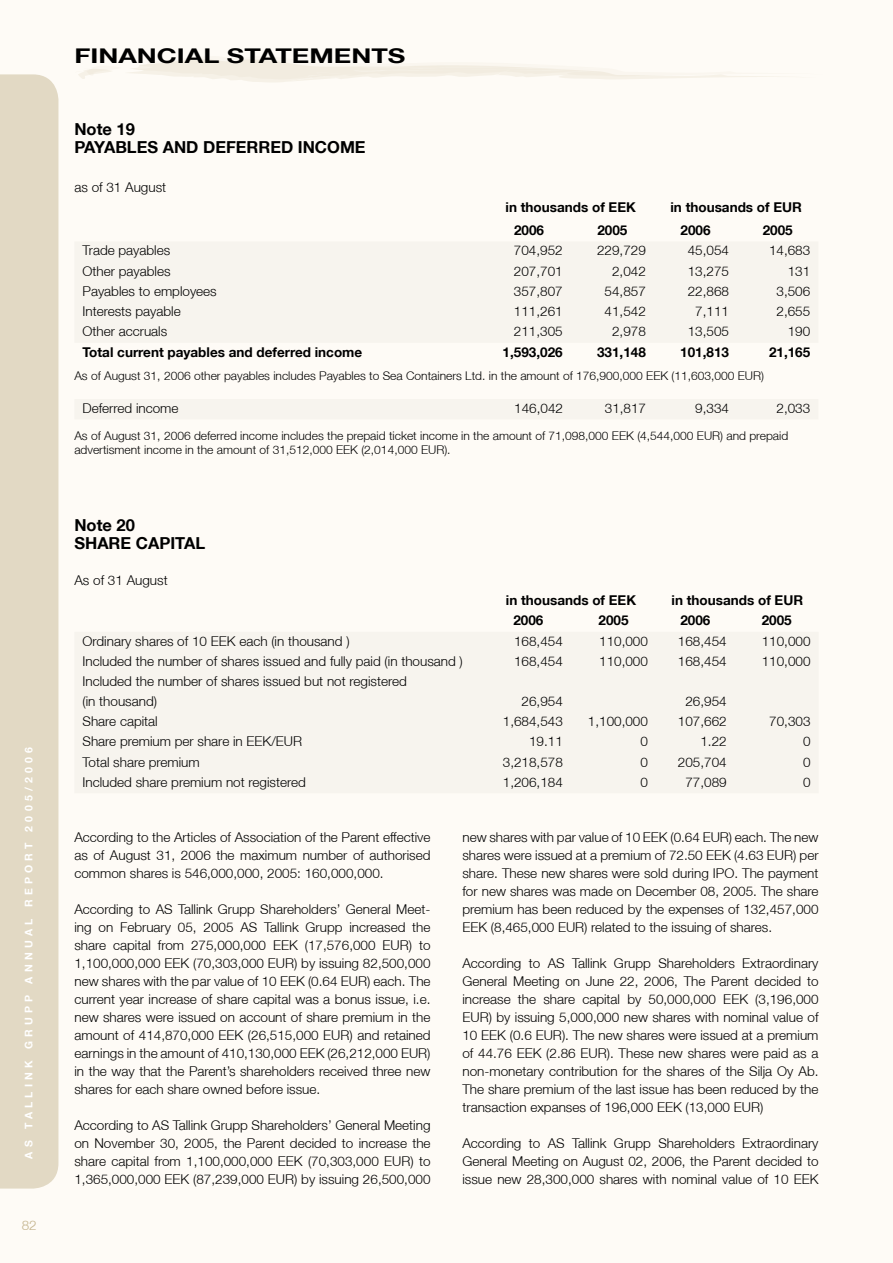
<style>
.page{position:relative;width:893px;height:1263px;background:#fefbf6}
.page>*{position:absolute;margin:0;border:0;box-sizing:border-box;transform-origin:0 0}
.t1{font:700 20.25px "Helvetica Neue LT";color:#000;scale:1.33 1}
.t2{font:700 16.5px/18px "Helvetica Neue LT";color:#000}
.t3{font:300 13.5px/18px "Helvetica Neue LT";color:#000;text-align:justify}
.t4{font:700 13.5px "Helvetica Neue LT";color:#000}
.t5{font:300 13.5px "Helvetica Neue LT";color:#c4b48d}
.t6{font:300 12px/13.5px "Helvetica Neue LT";color:#000}
.t7{font:700 10.5px "Helvetica Neue LT";letter-spacing:.4em;color:#fff}
</style>
<div class="page">
<div style="left:0;top:74px;width:58px;height:1114px;background:#e2d9c4"></div>
<hr style="left:892px;top:0;width:1px;height:1263px;background:#f7ad46">
<svg style="left:78px;top:59px;width:692px;height:23px"></svg>
<p class="t7" style="left:22px;top:1159px;width:413px;rotate:-90deg">AS TALLINK GRUPP ANNUAL REPORT 2005/2006</p>
<p class="t5" style="left:22px;top:1217px;width:17px">82</p>
<h1 class="t1" style="left:74px;top:43px;width:250px">FINANCIAL STATEMENTS</h1>
<p class="t2" style="left:74px;top:120px;width:293px">Note 19<br>PAYABLES AND DEFERRED INCOME</p>
<p class="t3" style="left:74px;top:178px;width:93px">as of 31 August</p>
<p class="t4" style="left:506px;top:198px;width:132px">in thousands of EEK</p>
<p class="t4" style="left:670px;top:198px;width:133px">in thousands of EUR</p>
<p class="t4" style="left:514px;top:222px;width:32px">2006</p>
<p class="t4" style="left:597px;top:222px;width:32px">2005</p>
<p class="t4" style="left:681px;top:222px;width:32px">2006</p>
<p class="t4" style="left:763px;top:222px;width:32px">2005</p>
<p class="t3" style="left:83px;top:241px;width:89px">Trade payables</p>
<p class="t3" style="left:514px;top:241px;width:50px">704,952</p>
<p class="t3" style="left:597px;top:241px;width:50px">229,729</p>
<p class="t3" style="left:688px;top:241px;width:43px">45,054</p>
<p class="t3" style="left:769px;top:241px;width:43px">14,683</p>
<p class="t3" style="left:83px;top:262px;width:90px">Other payables</p>
<p class="t3" style="left:514px;top:262px;width:50px">207,701</p>
<p class="t3" style="left:612px;top:262px;width:35px">2,042</p>
<p class="t3" style="left:688px;top:262px;width:43px">13,275</p>
<p class="t3" style="left:788px;top:262px;width:24px">131</p>
<p class="t3" style="left:83px;top:282px;width:136px">Payables to employees</p>
<p class="t3" style="left:514px;top:282px;width:50px">357,807</p>
<p class="t3" style="left:605px;top:282px;width:43px">54,857</p>
<p class="t3" style="left:688px;top:282px;width:43px">22,868</p>
<p class="t3" style="left:776px;top:282px;width:35px">3,506</p>
<p class="t3" style="left:83px;top:302px;width:100px">Interests payable</p>
<p class="t3" style="left:514px;top:302px;width:50px">111,261</p>
<p class="t3" style="left:605px;top:302px;width:43px">41,542</p>
<p class="t3" style="left:695px;top:302px;width:35px">7,111</p>
<p class="t3" style="left:776px;top:302px;width:35px">2,655</p>
<p class="t3" style="left:83px;top:322px;width:86px">Other accruals</p>
<p class="t3" style="left:514px;top:322px;width:50px">211,305</p>
<p class="t3" style="left:612px;top:322px;width:35px">2,978</p>
<p class="t3" style="left:688px;top:322px;width:43px">13,505</p>
<p class="t3" style="left:788px;top:322px;width:24px">190</p>
<p class="t4" style="left:83px;top:344px;width:281px">Total current payables and deferred income</p>
<p class="t4" style="left:503px;top:344px;width:62px">1,593,026</p>
<p class="t4" style="left:597px;top:344px;width:50px">331,148</p>
<p class="t4" style="left:680px;top:344px;width:50px">101,813</p>
<p class="t4" style="left:769px;top:344px;width:43px">21,165</p>
<p class="t6" style="left:74px;top:368px;width:691px">As of August 31, 2006 other payables includes Payables to Sea Containers Ltd. in the amount of 176,900,000 EEK (11,603,000 EUR)</p>
<p class="t3" style="left:83px;top:399px;width:98px">Deferred income</p>
<p class="t3" style="left:514px;top:399px;width:50px">146,042</p>
<p class="t3" style="left:605px;top:399px;width:43px">31,817</p>
<p class="t3" style="left:695px;top:399px;width:35px">9,334</p>
<p class="t3" style="left:776px;top:399px;width:35px">2,033</p>
<p class="t6" style="left:74px;top:429px;width:715px">As of August 31, 2006 deferred income includes the prepaid ticket income in the amount of 71,098,000 EEK (4,544,000 EUR) and prepaid advertisment income in the amount of 31,512,000 EEK (2,014,000 EUR).</p>
<p class="t2" style="left:74px;top:516px;width:132px">Note 20<br>SHARE CAPITAL</p>
<p class="t3" style="left:74px;top:571px;width:95px">As of 31 August</p>
<p class="t4" style="left:506px;top:592px;width:132px">in thousands of EEK</p>
<p class="t4" style="left:672px;top:592px;width:133px">in thousands of EUR</p>
<p class="t4" style="left:513px;top:612px;width:32px">2006</p>
<p class="t4" style="left:598px;top:612px;width:32px">2005</p>
<p class="t4" style="left:680px;top:612px;width:32px">2006</p>
<p class="t4" style="left:762px;top:612px;width:32px">2005</p>
<p class="t3" style="left:83px;top:632px;width:269px">Ordinary shares of 10 EEK each (in thousand )</p>
<p class="t3" style="left:514px;top:632px;width:50px">168,454</p>
<p class="t3" style="left:599px;top:632px;width:50px">110,000</p>
<p class="t3" style="left:678px;top:632px;width:50px">168,454</p>
<p class="t3" style="left:762px;top:632px;width:50px">110,000</p>
<p class="t3" style="left:83px;top:652px;width:382px">Included the number of shares issued and fully paid (in thousand )</p>
<p class="t3" style="left:514px;top:652px;width:50px">168,454</p>
<p class="t3" style="left:599px;top:652px;width:50px">110,000</p>
<p class="t3" style="left:678px;top:652px;width:50px">168,454</p>
<p class="t3" style="left:762px;top:652px;width:50px">110,000</p>
<p class="t3" style="left:83px;top:671px;width:326px;line-height:19.5px">Included the number of shares issued but not registered (in thousand)</p>
<p class="t3" style="left:522px;top:692px;width:43px">26,954</p>
<p class="t3" style="left:685px;top:692px;width:43px">26,954</p>
<p class="t3" style="left:83px;top:712px;width:77px">Share capital</p>
<p class="t3" style="left:503px;top:712px;width:62px">1,684,543</p>
<p class="t3" style="left:588px;top:712px;width:62px">1,100,000</p>
<p class="t3" style="left:678px;top:712px;width:50px">107,662</p>
<p class="t3" style="left:769px;top:712px;width:43px">70,303</p>
<p class="t3" style="left:83px;top:732px;width:221px">Share premium per share in EEK/EUR</p>
<p class="t3" style="left:529px;top:732px;width:35px">19.11</p>
<p class="t3" style="left:640px;top:732px;width:9px">0</p>
<p class="t3" style="left:700px;top:732px;width:28px">1.22</p>
<p class="t3" style="left:803px;top:732px;width:9px">0</p>
<p class="t3" style="left:83px;top:752px;width:119px">Total share premium</p>
<p class="t3" style="left:503px;top:752px;width:62px">3,218,578</p>
<p class="t3" style="left:640px;top:752px;width:9px">0</p>
<p class="t3" style="left:678px;top:752px;width:50px">205,704</p>
<p class="t3" style="left:803px;top:752px;width:9px">0</p>
<p class="t3" style="left:83px;top:773px;width:225px">Included share premium not registered</p>
<p class="t3" style="left:503px;top:773px;width:62px">1,206,184</p>
<p class="t3" style="left:640px;top:773px;width:9px">0</p>
<p class="t3" style="left:685px;top:773px;width:43px">77,089</p>
<p class="t3" style="left:803px;top:773px;width:9px">0</p>
<p class="t3" style="left:74px;top:828px;width:358px">According to the Articles of Association of the Parent effective as of August 31, 2006 the maximum number of authorised common shares is 546,000,000, 2005: 160,000,000.</p>
<p class="t3" style="left:74px;top:900px;width:358px">According to AS Tallink Grupp Shareholders’ General Meet&shy;ing on February 05, 2005 AS Tallink Grupp increased the share capital from 275,000,000 EEK (17,576,000 EUR) to 1,100,000,000 EEK (70,303,000 EUR) by issuing 82,500,000 new shares with the par value of 10 EEK (0.64 EUR) each. The current year increase of share capital was a bonus issue, i.e. new shares were issued on account of share premium in the amount of 414,870,000 EEK (26,515,000 EUR) and retained earnings in the amount of 410,130,000 EEK (26,212,000 EUR) in the way that the Parent’s shareholders received three new shares for each share owned before issue.</p>
<p class="t3" style="left:74px;top:1116px;width:358px">According to AS Tallink Grupp Shareholders’ General Meeting on November 30, 2005, the Parent decided to increase the share capital from 1,100,000,000 EEK (70,303,000 EUR) to 1,365,000,000 EEK (87,239,000 EUR) by issuing 26,500,000</p>
<p class="t3" style="left:462px;top:828px;width:358px">new shares with par value of 10 EEK (0.64 EUR) each. The new shares were issued at a premium of 72.50 EEK (4.63 EUR) per share. These new shares were sold during IPO. The payment for new shares was made on December 08, 2005. The share premium has been reduced by the expenses of 132,457,000<br>EEK (8,465,000 EUR) related to the issuing of shares.</p>
<p class="t3" style="left:462px;top:954px;width:358px">According to AS Tallink Grupp Shareholders Extraordinary General Meeting on June 22, 2006, The Parent decided to increase the share capital by 50,000,000 EEK (3,196,000<br>EUR) by issuing 5,000,000 new shares with nominal value of 10 EEK (0.6 EUR). The new shares were issued at a premium of 44.76 EEK (2.86 EUR). These new shares were paid as a non-monetary contribution for the shares of the Silja Oy Ab.<br>The share premium of the last issue has been reduced by the transaction expanses of 196,000 EEK (13,000 EUR)</p>
<p class="t3" style="left:462px;top:1134px;width:358px">According to AS Tallink Grupp Shareholders Extraordinary General Meeting on August 02, 2006, the Parent decided to issue new 28,300,000 shares with nominal value of 10 EEK</p>
</div>
